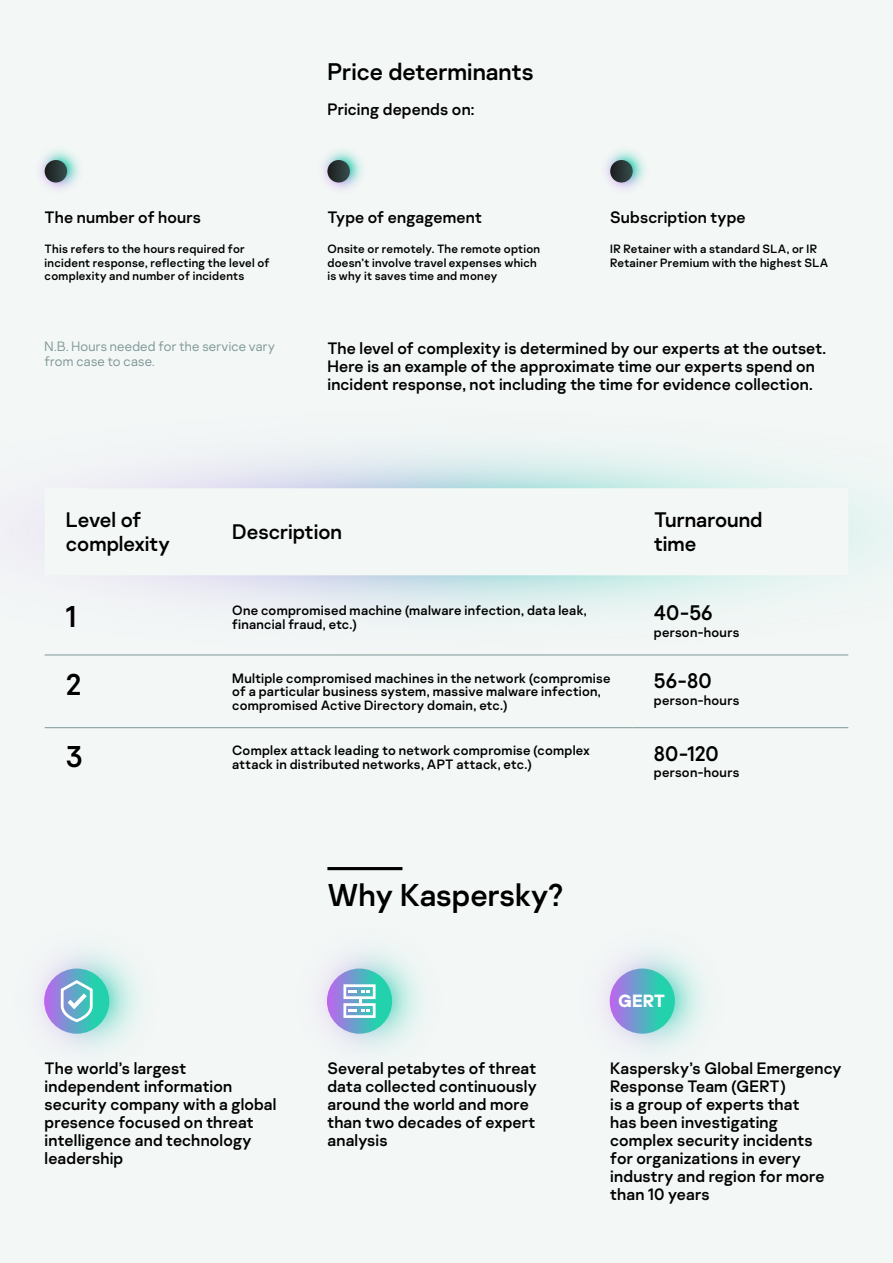
<style>
.page{position:relative;width:893px;height:1263px;background:#f3f7f6}
.page>*{position:absolute;margin:0;border:0;box-sizing:border-box;transform-origin:0 0}
.t1{font:31.5px "Kaspersky Sans";color:#000}
.t2{font:30px "Kaspersky Sans";color:#000}
.t3{font:24px "Kaspersky Sans";color:#000}
.t4{font:21px/24px "Kaspersky Sans";color:#000}
.t5{font:700 17.7px "Kaspersky Sans";color:#fff}
.t6{font:16.5px/18px "Kaspersky Sans";letter-spacing:.01em;color:#000}
.t7{font:13.5px/13.5px "Kaspersky Sans";letter-spacing:.02em;color:#000}
.t8{font:300 13.5px/15px "Kaspersky Sans";letter-spacing:.015em;color:#7d9696}
.t9{font:12px/13.5px "Kaspersky Sans";letter-spacing:.02em;color:#000}
</style>
<div class="page">
<svg style="left:139px;top:488px;width:663px;height:1px"></svg>
<hr style="left:45px;top:655px;width:166px;height:1px;background:#7d9696">
<hr style="left:211px;top:655px;width:422px;height:1px;background:#7d9696">
<hr style="left:633px;top:655px;width:215px;height:1px;background:#7d9696">
<hr style="left:45px;top:727px;width:166px;height:1px;background:#7d9696">
<hr style="left:211px;top:727px;width:422px;height:1px;background:#7d9696">
<hr style="left:633px;top:727px;width:215px;height:1px;background:#7d9696">
<img style="left:323px;top:150px;width:40px;height:40px">
<img style="left:40px;top:150px;width:40px;height:40px">
<img style="left:605px;top:149px;width:40px;height:41px">
<svg style="left:327px;top:160px;width:23px;height:22px"></svg>
<div style="left:45px;top:160px;width:22px;height:22px;background:linear-gradient(to right,#1d1d1d,#364b4b);border-radius:11px"></div>
<svg style="left:610px;top:160px;width:23px;height:22px"></svg>
<hr style="left:327px;top:867px;width:75px;height:3px;background:#000">
<img style="left:604px;top:950px;width:101px;height:100px">
<img style="left:39px;top:950px;width:101px;height:100px">
<img style="left:321px;top:950px;width:101px;height:100px">
<svg style="left:610px;top:968px;width:65px;height:66px;background:#5fa9c6"></svg>
<svg style="left:44px;top:968px;width:65px;height:66px;background:#64a8c8"></svg>
<svg style="left:327px;top:968px;width:65px;height:66px;background:#62a8c7"></svg>
<svg style="left:59px;top:978px;width:35px;height:45px"></svg>
<svg style="left:343px;top:984px;width:33px;height:34px"></svg>
<p class="t6" style="left:45px;top:208px;width:158px">The number of hours</p>
<p class="t9" style="left:45px;top:243px;width:226px">This refers to the hours required for incident response, reflecting the level of complexity and number of incidents</p>
<p class="t8" style="left:45px;top:339px;width:232px">N.B. Hours needed for the service vary from case to case.</p>
<h3 class="t3" style="left:327px;top:57px;width:208px">Price determinants</h3>
<p class="t6" style="left:327px;top:100px;width:149px">Pricing depends on:</p>
<p class="t6" style="left:327px;top:208px;width:156px">Type of engagement</p>
<p class="t9" style="left:327px;top:243px;width:214px">Onsite or remotely. The remote option doesn’t involve travel expenses which is why it saves time and money</p>
<p class="t6" style="left:610px;top:208px;width:137px">Subscription type</p>
<p class="t9" style="left:610px;top:243px;width:220px">IR Retainer with a standard SLA, or IR<br>Retainer Premium with the highest SLA</p>
<p class="t6" style="left:327px;top:339px;width:500px">The level of complexity is determined by our experts at the outset.<br>Here is an example of the approximate time our experts spend on incident response, not including the time for evidence collection.</p>
<p class="t4" style="left:66px;top:508px;width:106px">Level of complexity</p>
<p class="t4" style="left:232px;top:520px;width:111px">Description</p>
<p class="t4" style="left:654px;top:508px;width:110px">Turnaround time</p>
<h2 class="t2" style="left:66px;top:598px;width:12px">1</h2>
<p class="t7" style="left:232px;top:604px;width:356px">One compromised machine (malware infection, data leak, financial fraud, etc.)</p>
<p class="t4" style="left:654px;top:601px;width:60px">40-56</p>
<p class="t7" style="left:654px;top:625px;width:87px">person-hours</p>
<h2 class="t2" style="left:66px;top:666px;width:17px">2</h2>
<p class="t7" style="left:232px;top:671px;width:380px">Multiple compromised machines in the network (compromise of a particular business system, massive malware infection, compromised Active Directory domain, etc.)</p>
<p class="t4" style="left:654px;top:669px;width:59px">56-80</p>
<p class="t7" style="left:654px;top:693px;width:87px">person-hours</p>
<h2 class="t2" style="left:66px;top:739px;width:18px">3</h2>
<p class="t7" style="left:232px;top:744px;width:359px">Complex attack leading to network compromise (complex attack in distributed networks, APT attack, etc.)</p>
<p class="t4" style="left:654px;top:741px;width:66px">80-120</p>
<p class="t7" style="left:654px;top:766px;width:87px">person-hours</p>
<h1 class="t1" style="left:327px;top:876px;width:237px">Why Kaspersky?</h1>
<p class="t6" style="left:45px;top:1059px;width:233px">The world’s largest independent information security company with a global presence focused on threat intelligence and technology leadership</p>
<p class="t6" style="left:327px;top:1059px;width:211px">Several petabytes of threat data collected continuously around the world and more than two decades of expert analysis</p>
<p class="t5" style="left:618px;top:990px;width:48px">GERT</p>
<p class="t6" style="left:610px;top:1059px;width:233px">Kaspersky’s Global Emergency<br>Response Team (GERT)<br>is a group of experts that<br>has been investigating complex security incidents<br>for organizations in every industry and region for more than 10 years</p>
</div>
